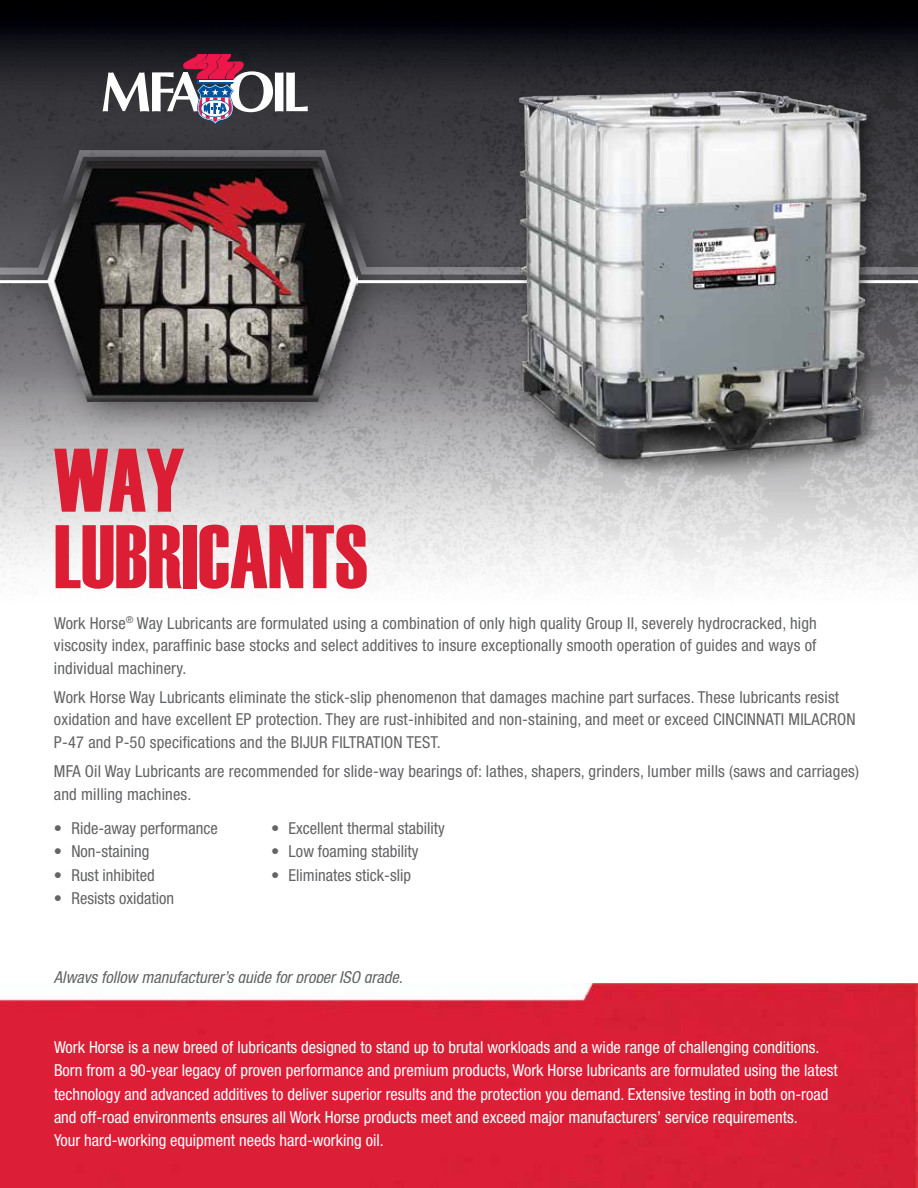
<style>
.page{position:relative;width:918px;height:1188px;background:#fff}
.page>*{position:absolute;margin:0;border:0;box-sizing:border-box;transform-origin:0 0}
.t1{font:90px/76.5px "Haettenschweiler";color:#dc1e34;scale:.96 1}
.t2{font:condensed 16.5px/22.5px "Helvetica Neue";letter-spacing:.01em;color:#636466}
.t3{font:condensed 16.5px/23.2px "Helvetica Neue";color:#fff}
.t4{font:italic condensed 16.5px "Helvetica Neue";color:#636466}
</style>
<div class="page">
<img style="left:0;top:0;width:918px;height:580px">
<img style="left:0;top:983px;width:918px;height:205px">
<div style="left:0;top:127px;width:918px;height:311px;background:#000;opacity:.5"></div>
<svg style="left:0;top:150px;width:918px;height:125px;background:#4d4c50"></svg>
<hr style="left:0;top:280px;width:54px;height:3px;background:#fff">
<hr style="left:352px;top:280px;width:566px;height:3px;background:#fff">
<img style="left:48px;top:161px;width:309px;height:241px">
<svg style="left:103px;top:54px;width:205px;height:71px"></svg>
<div style="left:513px;top:85px;width:372px;height:404px;background:#000;opacity:.5"></div>
<img style="left:514px;top:91px;width:364px;height:387px">
<h1 class="t1" style="left:54px;top:438px;width:329px">WAY<br>LUBRICANTS</h1>
<p class="t2" style="left:54px;top:611px;width:764px;text-align:justify">Work Horse<sup>®</sup> Way Lubricants are formulated using a combination of only high quality Group II, severely hydrocracked, high viscosity index, paraffinic base stocks and select additives to insure exceptionally smooth operation of guides and ways of individual machinery.</p>
<p class="t2" style="left:54px;top:686px;width:803px">Work Horse Way Lubricants eliminate the stick-slip phenomenon that damages machine part surfaces. These lubricants resist oxidation and have excellent EP protection. They are rust-inhibited and non-staining, and meet or exceed CINCINNATI MILACRON<br>P-47 and P-50 specifications and the BIJUR FILTRATION TEST.</p>
<p class="t2" style="left:54px;top:760px;width:807px">MFA Oil Way Lubricants are recommended for slide-way bearings of: lathes, shapers, grinders, lumber mills (saws and carriages) and milling machines.</p>
<p class="t2" style="left:54px;top:817px;width:165px">• Ride-away performance</p>
<p class="t2" style="left:54px;top:840px;width:97px">• Non-staining</p>
<p class="t2" style="left:54px;top:864px;width:102px">• Rust inhibited</p>
<p class="t2" style="left:54px;top:887px;width:122px">• Resists oxidation</p>
<p class="t2" style="left:271px;top:817px;width:175px">• Excellent thermal stability</p>
<p class="t2" style="left:271px;top:840px;width:149px">• Low foaming stability</p>
<p class="t2" style="left:271px;top:864px;width:142px">• Eliminates stick-slip</p>
<p class="t4" style="left:54px;top:968px;width:350px">Always follow manufacturer’s guide for proper ISO grade.</p>
<p class="t3" style="left:54px;top:1035px;width:785px">Work Horse is a new breed of lubricants designed to stand up to brutal workloads and a wide range of challenging conditions.<br>Born from a 90-year legacy of proven performance and premium products, Work Horse lubricants are formulated using the latest technology and advanced additives to deliver superior results and the protection you demand. Extensive testing in both on-road and off-road environments ensures all Work Horse products meet and exceed major manufacturers’ service requirements.<br>Your hard-working equipment needs hard-working oil.</p>
</div>
